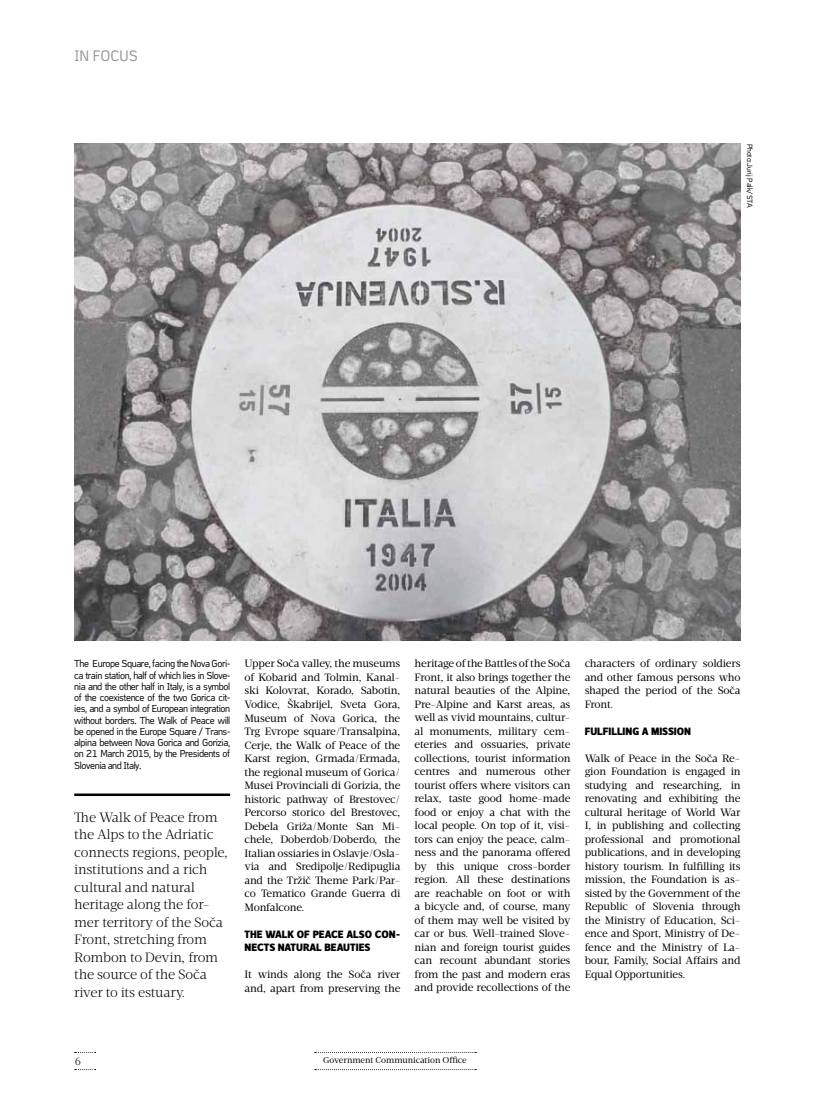
<style>
.page{position:relative;width:815px;height:1099px;background:#fff}
.page>*{position:absolute;margin:0;border:0;box-sizing:border-box;transform-origin:0 0}
.t1{font:15px "Copy";color:#939598}
.t2{font:300 13.75px/17.5px "Velino Text";letter-spacing:-.015em;color:#000}
.t3{font:300 11.25px "Velino Text";color:#000}
.t4{font:10.88px/13.5px "Velino Text";letter-spacing:-.015em;color:#000;text-align:justify}
.t5{font:900 10.88px/13.5px "Velino Sans";letter-spacing:-.005em;color:#000}
.t6{font:10px/11.2px "Copy";letter-spacing:-.04em;color:#000;text-align:justify}
.t7{font:8.75px "Velino Text";letter-spacing:-.005em;color:#000}
.t8{font:7.5px "Copy";color:#000}
</style>
<div class="page">
<svg style="left:315px;top:1052px;width:161px;height:1px"></svg>
<svg style="left:315px;top:1069px;width:161px;height:1px"></svg>
<svg style="left:75px;top:1052px;width:21px;height:1px"></svg>
<svg style="left:75px;top:1069px;width:21px;height:1px"></svg>
<hr style="left:74px;top:793px;width:156px;height:3px;background:#000">
<img style="left:75px;top:144px;width:665px;height:496px">
<h1 class="t1" style="left:74px;top:47px;width:65px">in focus</h1>
<p class="t8" style="left:754px;top:144px;width:65px;rotate:90deg">Photo:Jurij Palk/STA</p>
<p class="t6" style="left:74px;top:658px;width:157px">The Europe Square, facing the Nova Gori&shy;ca train station, half of which lies in Slove&shy;nia and the other half in Italy, is a symbol of the coexistence of the two Gorica cit&shy;ies, and a symbol of European integration without borders. The Walk of Peace will be opened in the Europe Square / Trans&shy;alpina between Nova Gorica and Gorizia, on 21 March 2015, by the Presidents of Slovenia and Italy.</p>
<p class="t2" style="left:74px;top:808px;width:155px">The Walk of Peace from the Alps to the Adriatic connects regions, people, institutions and a rich cultural and natural heritage along the for&shy;mer territory of the Soča<br>Front, stretching from<br>Rombon to Devin, from the source of the Soča river to its estuary.</p>
<p class="t4" style="left:244px;top:657px;width:157px">Upper Soča valley, the museums of Kobarid and Tolmin, Kanal&shy;ski Kolovrat, Korado, Sabotin, Vodice, Škabrijel, Sveta Gora, Museum of Nova Gorica, the Trg Evrope square/Transalpina, Cerje, the Walk of Peace of the Karst region, Grmada/Ermada, the regional museum of Gorica/ Musei Provinciali di Gorizia, the historic pathway of Brestovec/ Percorso storico del Brestovec, Debela Griža/Monte San Mi&shy;chele, Doberdob/Doberdo, the Italian ossiaries in Oslavje/Osla&shy;via and Sredipolje/Redipuglia and the Tržič Theme Park/Par&shy;co Tematico Grande Guerra di Monfalcone.</p>
<p class="t5" style="left:245px;top:927px;width:157px">THE WALK OF PEACE ALSO CON-<br>NECTS NATURAL BEAUTIES</p>
<p class="t4" style="left:244px;top:967px;width:157px">It winds along the Soča river and, apart from preserving the</p>
<p class="t4" style="left:415px;top:657px;width:157px">heritage of the Battles of the Soča Front, it also brings together the natural beauties of the Alpine, Pre-Alpine and Karst areas, as well as vivid mountains, cultur&shy;al monuments, military cem&shy;eteries and ossuaries, private collections, tourist information centres and numerous other tourist offers where visitors can relax, taste good home-made food or enjoy a chat with the local people. On top of it, visi&shy;tors can enjoy the peace, calm&shy;ness and the panorama offered by this unique cross-border region. All these destinations are reachable on foot or with a bicycle and, of course, many of them may well be visited by car or bus. Well-trained Slove&shy;nian and foreign tourist guides can recount abundant stories from the past and modern eras and provide recollections of the</p>
<p class="t4" style="left:585px;top:657px;width:157px">characters of ordinary soldiers and other famous persons who shaped the period of the Soča Front.</p>
<p class="t5" style="left:585px;top:724px;width:108px">FULFILLING A MISSION</p>
<p class="t4" style="left:585px;top:751px;width:157px">Walk of Peace in the Soča Re&shy;gion Foundation is engaged in studying and researching, in renovating and exhibiting the cultural heritage of World War I, in publishing and collecting professional and promotional publications, and in developing history tourism. In fulfilling its mission, the Foundation is as&shy;sisted by the Government of the Republic of Slovenia through the Ministry of Education, Sci&shy;ence and Sport, Ministry of De&shy;fence and the Ministry of La&shy;bour, Family, Social Affairs and Equal Opportunities.</p>
<p class="t3" style="left:75px;top:1054px;width:8px">6</p>
<p class="t7" style="left:323px;top:1055px;width:145px">Government Communication Office</p>
</div>
